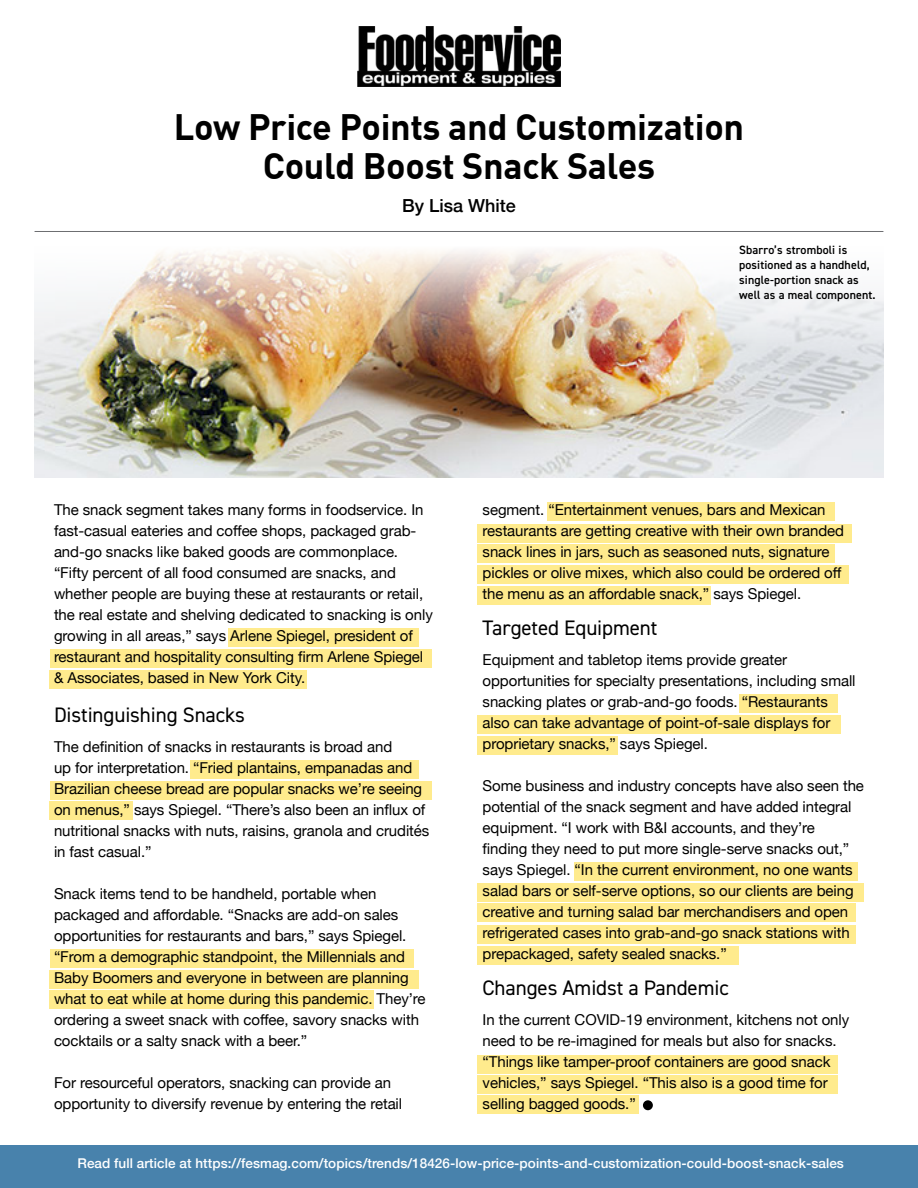
<style>
.page{position:relative;width:918px;height:1188px;background:#fff}
.page>*{position:absolute;margin:0;border:0;box-sizing:border-box;transform-origin:0 0}
.t1{font:700 36px/39px "DIN Offc";letter-spacing:-.01em;color:#000;text-align:center}
.t2{font:21px "DIN2014";letter-spacing:-.005em;color:#000}
.t3{font:500 18px "Helvetica Neue";color:#000}
.t4{font:15px/21px "Helvetica Neue";letter-spacing:-.005em;color:#000}
.t5{font:500 13.5px "Helvetica Neue";letter-spacing:.005em;color:#fff}
.t6{font:600 12px/15px "DIN2014";letter-spacing:.01em;color:#000}
</style>
<div class="page">
<div style="left:0;top:1146px;width:918px;height:42px;background:#4882ac"></div>
<div style="left:228px;top:629px;width:191px;height:18px;background:#ffeb8d"></div>
<div style="left:191px;top:760px;width:228px;height:18px;background:#ffeb8d"></div>
<div style="left:739px;top:694px;width:99px;height:19px;background:#ffeb8d"></div>
<div style="left:477px;top:1055px;width:361px;height:18px;background:#ffeb8d"></div>
<div style="left:547px;top:503px;width:288px;height:18px;background:#ffeb8d"></div>
<div style="left:50px;top:950px;width:364px;height:18px;background:#ffeb8d"></div>
<div style="left:574px;top:862px;width:284px;height:19px;background:#ffeb8d"></div>
<div style="left:50px;top:650px;width:381px;height:18px;background:#ffeb8d"></div>
<div style="left:50px;top:781px;width:381px;height:18px;background:#ffeb8d"></div>
<div style="left:477px;top:715px;width:364px;height:19px;background:#ffeb8d"></div>
<div style="left:477px;top:1075px;width:361px;height:19px;background:#ffeb8d"></div>
<div style="left:477px;top:524px;width:375px;height:18px;background:#ffeb8d"></div>
<div style="left:50px;top:970px;width:369px;height:18px;background:#ffeb8d"></div>
<div style="left:477px;top:883px;width:387px;height:18px;background:#ffeb8d"></div>
<div style="left:50px;top:670px;width:257px;height:18px;background:#ffeb8d"></div>
<div style="left:50px;top:802px;width:83px;height:18px;background:#ffeb8d"></div>
<div style="left:477px;top:736px;width:141px;height:18px;background:#ffeb8d"></div>
<div style="left:477px;top:1096px;width:162px;height:18px;background:#ffeb8d"></div>
<div style="left:477px;top:545px;width:357px;height:18px;background:#ffeb8d"></div>
<div style="left:477px;top:566px;width:372px;height:18px;background:#ffeb8d"></div>
<div style="left:477px;top:586px;width:234px;height:19px;background:#ffeb8d"></div>
<div style="left:50px;top:990px;width:324px;height:19px;background:#ffeb8d"></div>
<div style="left:477px;top:904px;width:379px;height:18px;background:#ffeb8d"></div>
<div style="left:477px;top:925px;width:379px;height:18px;background:#ffeb8d"></div>
<div style="left:477px;top:946px;width:262px;height:18px;background:#ffeb8d"></div>
<hr style="left:35px;top:231px;width:848px;height:1px;background:#6d6e71">
<img style="left:35px;top:251px;width:848px;height:226px">
<img style="left:357px;top:27px;width:204px;height:59px">
<div style="left:643px;top:1100px;width:10px;height:10px;background:#000;border-radius:50%"></div>
<h1 class="t1" style="left:174px;top:106px;width:572px">Low Price Points and Customization<br>Could Boost Snack Sales</h1>
<p class="t3" style="left:402px;top:192px;width:115px">By Lisa White</p>
<p class="t6" style="left:739px;top:242px;width:138px">Sbarro’s stromboli is positioned as a handheld, single-portion snack as well as a meal component.</p>
<p class="t4" style="left:54px;top:500px;width:380px">The snack segment takes many forms in foodservice. In fast-casual eateries and coffee shops, packaged grab&shy;and-go snacks like baked goods are commonplace. “Fifty percent of all food consumed are snacks, and whether people are buying these at restaurants or retail, the real estate and shelving dedicated to snacking is only growing in all areas,” says Arlene Spiegel, president of restaurant and hospitality consulting firm Arlene Spiegel &amp; Associates, based in New York City.</p>
<h2 class="t2" style="left:54px;top:702px;width:192px">Distinguishing Snacks</h2>
<p class="t4" style="left:54px;top:737px;width:377px">The definition of snacks in restaurants is broad and<br>up for interpretation. “Fried plantains, empanadas and Brazilian cheese bread are popular snacks we’re seeing on menus,” says Spiegel. “There’s also been an influx of nutritional snacks with nuts, raisins, granola and crudités in fast casual.”</p>
<p class="t4" style="left:54px;top:884px;width:373px">Snack items tend to be handheld, portable when packaged and affordable. “Snacks are add-on sales opportunities for restaurants and bars,” says Spiegel. “From a demographic standpoint, the Millennials and Baby Boomers and everyone in between are planning what to eat while at home during this pandemic. They’re ordering a sweet snack with coffee, savory snacks with cocktails or a salty snack with a beer.”</p>
<p class="t4" style="left:54px;top:1073px;width:350px">For resourceful operators, snacking can provide an opportunity to diversify revenue by entering the retail</p>
<p class="t4" style="left:483px;top:500px;width:363px">segment. “Entertainment venues, bars and Mexican restaurants are getting creative with their own branded snack lines in jars, such as seasoned nuts, signature pickles or olive mixes, which also could be ordered off the menu as an affordable snack,” says Spiegel.</p>
<h2 class="t2" style="left:483px;top:615px;width:176px">Targeted Equipment</h2>
<p class="t4" style="left:483px;top:650px;width:375px">Equipment and tabletop items provide greater opportunities for specialty presentations, including small snacking plates or grab-and-go foods. “Restaurants also can take advantage of point-of-sale displays for proprietary snacks,” says Spiegel.</p>
<p class="t4" style="left:483px;top:776px;width:383px">Some business and industry concepts have also seen the potential of the snack segment and have added integral equipment. “I work with B&amp;I accounts, and they’re<br>finding they need to put more single-serve snacks out,” says Spiegel. “In the current environment, no one wants salad bars or self-serve options, so our clients are being creative and turning salad bar merchandisers and open refrigerated cases into grab-and-go snack stations with prepackaged, safety sealed snacks.”</p>
<h2 class="t2" style="left:483px;top:975px;width:248px">Changes Amidst a Pandemic</h2>
<p class="t4" style="left:483px;top:1010px;width:368px">In the current COVID-19 environment, kitchens not only need to be re-imagined for meals but also for snacks. “Things like tamper-proof containers are good snack vehicles,” says Spiegel. “This also is a good time for selling bagged goods.”</p>
<p class="t5" style="left:77px;top:1153px;width:768px">Read full article at https://fesmag.com/topics/trends/18426-low-price-points-and-customization-could-boost-snack-sales</p>
</div>
